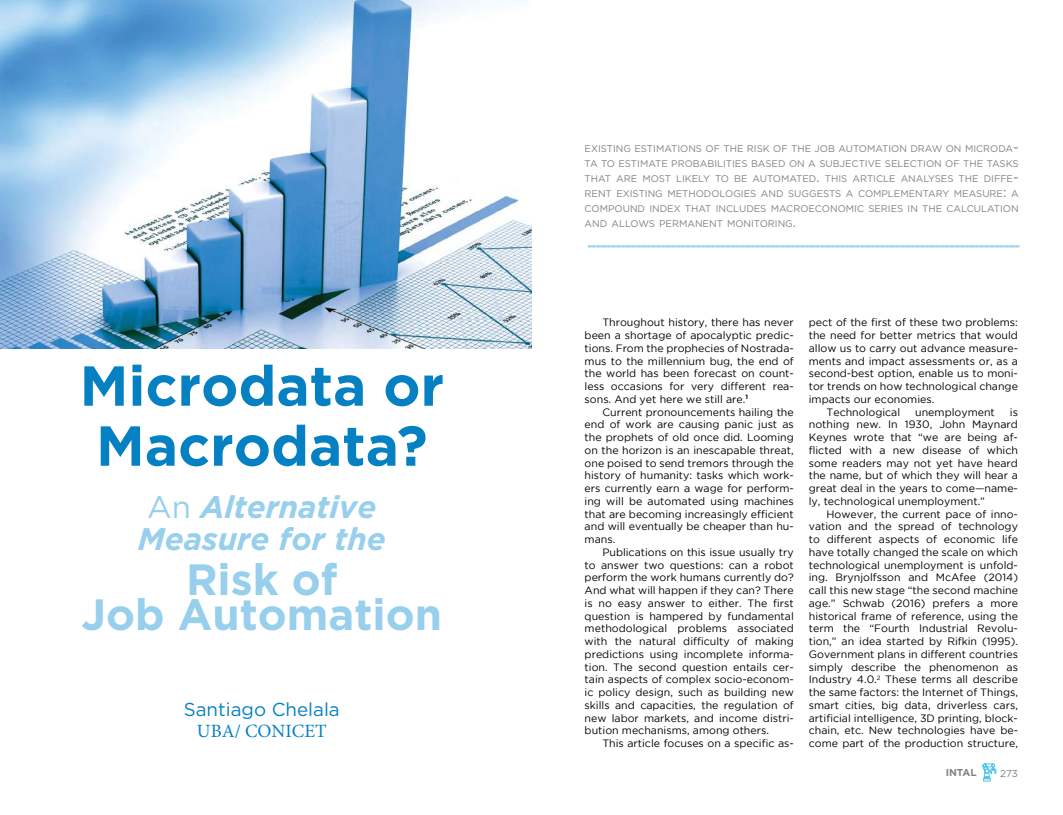
<style>
.page{position:relative;width:1063px;height:815px;background:#fff}
.page>*{position:absolute;margin:0;border:0;box-sizing:border-box;transform-origin:0 0}
.t1{font:700 56.25px/60px "Gotham";color:#0581c3}
.t2{font:700 43.75px/35px "Gotham";color:#97cfed;text-align:center}
.t3{font:italic 700 31.25px/31.6px "Gotham";color:#97cfed;text-align:center}
.t4{font:18.75px "Gotham";color:#0581c3}
.t5{font:18.75px "Minion Pro";color:#0581c3}
.t6{font:10.62px/12.8px "Gotham";color:#000;text-align:justify}
.t7{font:700 10px "Gotham";color:#808285}
.t8{font:10px "Gotham";color:#808285}
.t9{font:9.62px/15px "Gotham";color:#808285;text-align:justify}
.s1{font-weight:400;font-style:normal}
.s2{font-size:13.75px}
</style>
<div class="page">
<svg style="left:982px;top:763px;width:15px;height:19px"></svg>
<img style="left:0;top:0;width:531px;height:349px">
<svg style="left:588px;top:245px;width:431px;height:3px"></svg>
<h1 class="t1" style="left:80px;top:354px;width:366px">Microdata or<br>Macrodata?</h1>
<h3 class="t3" style="left:138px;top:491px;width:250px"><span class="s1">An</span> Alternative<br>Measure for the</h3>
<h2 class="t2" style="left:82px;top:561px;width:362px">Risk of<br>Job Automation</h2>
<h3 class="t4" style="left:184px;top:699px;width:158px">Santiago Chelala</h3>
<h3 class="t5" style="left:197px;top:718px;width:131px">UBA/ CONICET</h3>
<p class="t9" style="left:585px;top:141px;width:436px">EXISTING ESTIMATIONS OF THE RISK OF THE JOB AUTOMATION DRAW ON MICRODA<span class="s2">-</span>TA TO ESTIMATE PROBABILITIES BASED ON A SUBJECTIVE SELECTION OF THE TASKS THAT ARE MOST LIKELY TO BE AUTOMATED<span class="s2">.</span> THIS ARTICLE ANALYSES THE DIFFE<span class="s2">-</span>RENT EXISTING METHODOLOGIES AND SUGGESTS A COMPLEMENTARY MEASURE<span class="s2">:</span> A COMPOUND INDEX THAT INCLUDES MACROECONOMIC SERIES IN THE CALCULATION AND ALLOWS PERMANENT MONITORING<span class="s2">.</span></p>
<p class="t6" style="left:585px;top:316px;width:211px;text-indent:18px">Throughout history, there has never been a shortage of apocalyptic predic&shy;tions. From the prophecies of Nostrada&shy;mus to the millennium bug, the end of the world has been forecast on count&shy;less occasions for very different rea&shy;sons. And yet here we still are.<sup>1</sup></p>
<p class="t6" style="left:585px;top:405px;width:211px;text-indent:18px">Current pronouncements hailing the end of work are causing panic just as the prophets of old once did. Looming on the horizon is an inescapable threat, one poised to send tremors through the history of humanity: tasks which work&shy;ers currently earn a wage for perform&shy;ing will be automated using machines that are becoming increasingly efficient and will eventually be cheaper than hu&shy;mans.</p>
<p class="t6" style="left:585px;top:545px;width:211px;text-indent:18px">Publications on this issue usually try to answer two questions: can a robot perform the work humans currently do?<br>And what will happen if they can? There is no easy answer to either. The first question is hampered by fundamental methodological problems associated with the natural difficulty of making predictions using incomplete informa&shy;tion. The second question entails cer&shy;tain aspects of complex socio-econom&shy;ic policy design, such as building new skills and capacities, the regulation of new labor markets, and income distri&shy;bution mechanisms, among others.</p>
<p class="t6" style="left:602px;top:737px;width:193px">This article focuses on a specific as-</p>
<p class="t6" style="left:809px;top:316px;width:211px">pect of the first of these two problems:</p>
<p class="t6" style="left:809px;top:329px;width:211px">the need for better metrics that would</p>
<p class="t6" style="left:809px;top:341px;width:211px">allow us to carry out advance measure-</p>
<p class="t6" style="left:809px;top:354px;width:211px">ments and impact assessments or, as a</p>
<p class="t6" style="left:809px;top:367px;width:211px">second-best option, enable us to moni-</p>
<p class="t6" style="left:809px;top:380px;width:211px">tor trends on how technological change</p>
<p class="t6" style="left:809px;top:392px;width:127px">impacts our economies.</p>
<p class="t6" style="left:827px;top:405px;width:75px">Technological</p>
<p class="t6" style="left:915px;top:405px;width:81px">unemployment</p>
<p class="t6" style="left:809px;top:405px;width:211px;text-indent:201px">is nothing new. In 1930, John Maynard Keynes wrote that “we are being af&shy;flicted with a new disease of which some readers may not yet have heard the name, but of which they will hear a great deal in the years to come—name&shy;ly, technological unemployment.”</p>
<p class="t6" style="left:809px;top:507px;width:211px;text-indent:18px">However, the current pace of inno&shy;vation and the spread of technology to different aspects of economic life have totally changed the scale on which technological unemployment is unfold&shy;ing. Brynjolfsson and McAfee (2014) call this new stage “the second machine age.” Schwab (2016) prefers a more historical frame of reference, using the term the “Fourth Industrial Revolu&shy;tion,” an idea started by Rifkin (1995).<br>Government plans in different countries simply describe the phenomenon as Industry 4.0.<sup>2</sup> These terms all describe the same factors: the Internet of Things, smart cities, big data, driverless cars, artificial intelligence, 3D printing, block&shy;chain, etc. New technologies have be&shy;come part of the production structure,</p>
<p class="t7" style="left:946px;top:767px;width:32px">INTAL</p>
<p class="t8" style="left:1000px;top:768px;width:19px">273</p>
</div>
